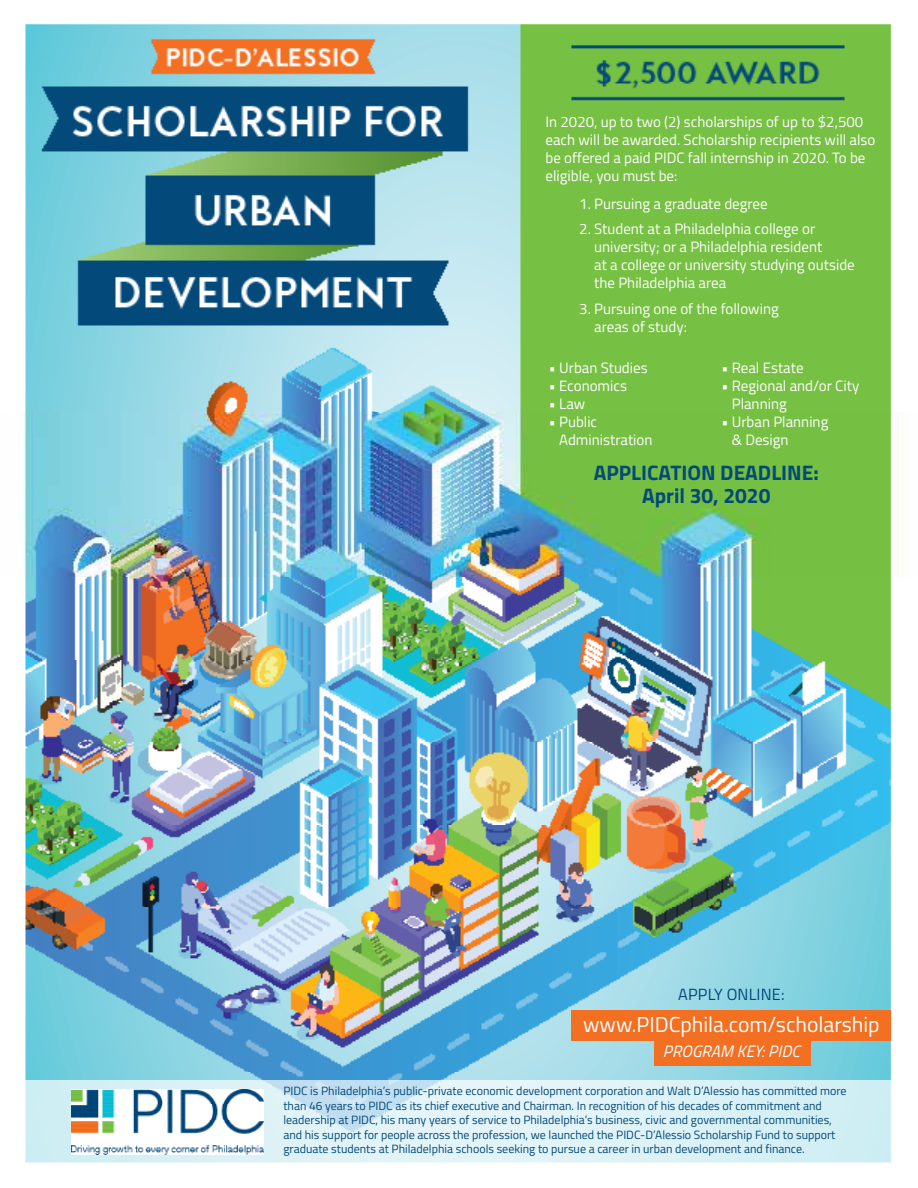
<style>
.page{position:relative;width:918px;height:1188px;background:#fff}
.page>*{position:absolute;margin:0;border:0;box-sizing:border-box;transform-origin:0 0}
.t1{font:21.6px "Titillium";color:#fff}
.t2{font:700 21px/22.8px "Titillium";color:#03497a;text-align:center}
.t3{font:italic 16.5px "Titillium";letter-spacing:.01em;color:#fff}
.t4{font:16.2px "Titillium";letter-spacing:.01em;color:#03497a}
.t5{font:15px/18px "Titillium";color:#fff}
.t6{font:12px/14.4px "Titillium";color:#03497a}
</style>
<div class="page">
<img style="left:23px;top:23px;width:870px;height:1058px">
<svg style="left:25px;top:1081px;width:866px;height:82px;background:#daf0f5"></svg>
<img style="left:71px;top:1090px;width:192px;height:65px">
<div style="left:654px;top:1041px;width:157px;height:25px;background:#f36f21"></div>
<div style="left:571px;top:1011px;width:319px;height:30px;background:#f36f21"></div>
<p class="t5" style="left:546px;top:112px;width:331px">In 2020, up to two (2) scholarships of up to $2,500 each will be awarded. Scholarship recipients will also be offered a paid PIDC fall internship in 2020. To be eligible, you must be:</p>
<p class="t5" style="left:579px;top:194px;width:190px">1. Pursuing a graduate degree</p>
<p class="t5" style="left:594px;top:219px;width:262px;text-indent:-15px">2. Student at a Philadelphia college or university; or a Philadelphia resident<br>at a college or university studying outside the Philadelphia area</p>
<p class="t5" style="left:594px;top:299px;width:186px;text-indent:-15px">3. Pursuing one of the following areas of study:</p>
<p class="t5" style="left:549px;top:358px;width:100px">• Urban Studies</p>
<p class="t5" style="left:549px;top:376px;width:80px">• Economics</p>
<p class="t5" style="left:549px;top:394px;width:38px">• Law</p>
<p class="t5" style="left:559px;top:412px;width:95px;text-indent:-10px">• Public<br>Administration</p>
<p class="t5" style="left:721px;top:358px;width:84px">• Real Estate</p>
<p class="t5" style="left:732px;top:376px;width:129px;text-indent:-10px">• Regional and/or City<br>Planning</p>
<p class="t5" style="left:732px;top:412px;width:98px;text-indent:-10px">• Urban Planning &amp; Design</p>
<h2 class="t2" style="left:594px;top:460px;width:227px">APPLICATION DEADLINE:<br>April 30, 2020</h2>
<h3 class="t4" style="left:678px;top:983px;width:108px">APPLY ONLINE:</h3>
<h1 class="t1" style="left:583px;top:1008px;width:298px">www.PIDCphila.com/scholarship</h1>
<h3 class="t3" style="left:663px;top:1039px;width:138px">PROGRAM KEY: PIDC</h3>
<p class="t6" style="left:283px;top:1083px;width:565px">PIDC is Philadelphia’s public-private economic development corporation and Walt D’Alessio has committed more than 46 years to PIDC as its chief executive and Chairman. In recognition of his decades of commitment and leadership at PIDC, his many years of service to Philadelphia’s business, civic and governmental communities, and his support for people across the profession, we launched the PIDC-D’Alessio Scholarship Fund to support graduate students at Philadelphia schools seeking to pursue a career in urban development and finance.</p>
</div>
